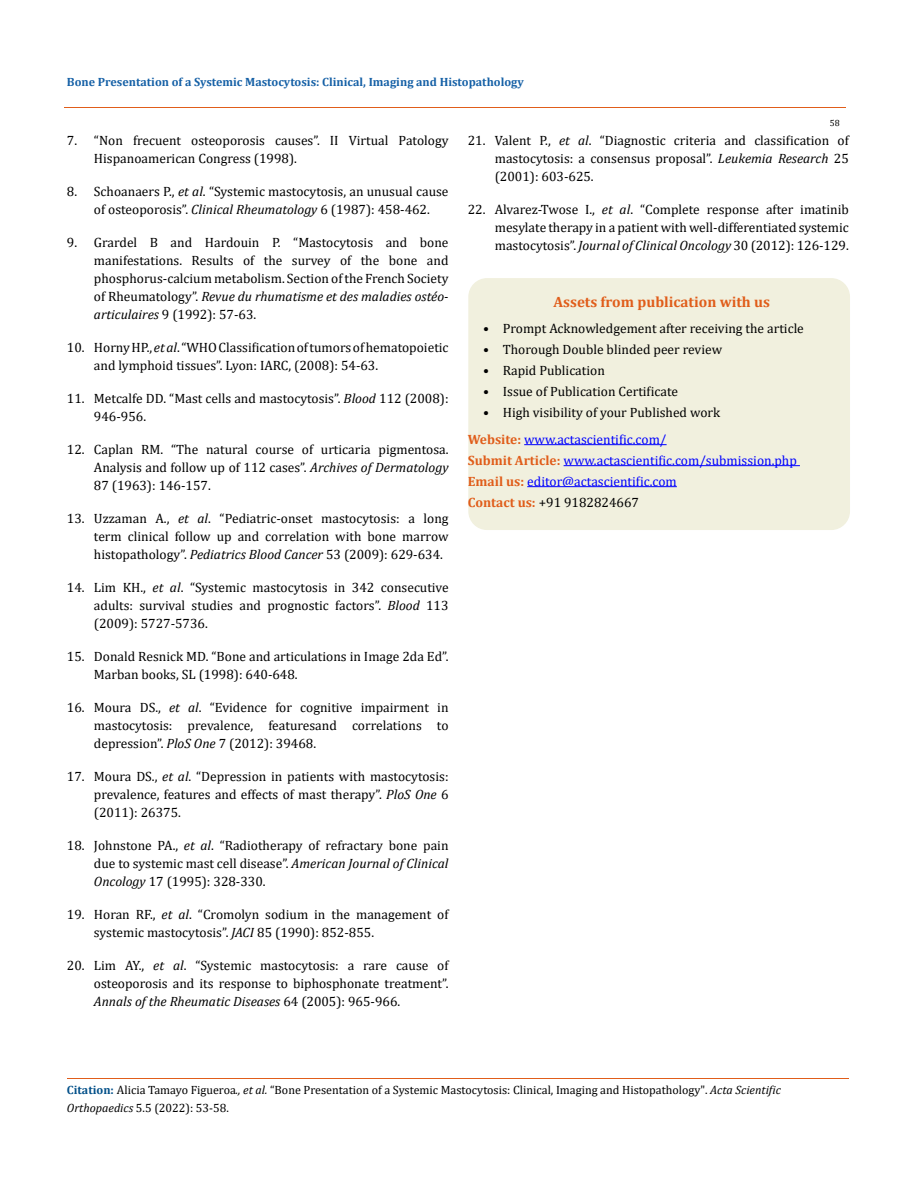
<style>
.page{position:relative;width:917px;height:1188px;background:#fff}
.page>*{position:absolute;margin:0;border:0;box-sizing:border-box;transform-origin:0 0}
.t1{font:700 15px "Cambria";color:#e05d1a}
.t2{font:13.5px/18px "Cambria";color:#000;text-align:justify}
.t3{font:13.5px/21px "Cambria";color:#00f}
.t4{font:12px/18px "Cambria";color:#000}
.t5{font:700 12px "Cambria";color:#1560a6}
.t6{font:9px "Cambria";color:#000}
.s1{font-style:italic}
.s2{font-weight:700;color:#e05d1a}
.s3{color:#000}
.s4{font-weight:700;color:#035089}
</style>
<div class="page">
<div style="left:469px;top:279px;width:380px;height:250px;background:#f1f0de;border-radius:18px"></div>
<div style="left:468px;top:278px;width:382px;height:252px;border:2px solid #f1f0de;border-radius:18px"></div>
<hr style="left:524px;top:444px;width:142px;height:1px;background:#00f">
<hr style="left:563px;top:465px;width:236px;height:1px;background:#00f">
<hr style="left:527px;top:486px;width:150px;height:1px;background:#00f">
<hr style="left:64px;top:108px;width:781px;height:1px;background:#e05d1a">
<hr style="left:67px;top:1078px;width:781px;height:1px;background:#e05d1a">
<p class="t5" style="left:67px;top:73px;width:458px">Bone Presentation of a Systemic Mastocytosis: Clinical, Imaging and Histopathology</p>
<p class="t6" style="left:829px;top:118px;width:11px">58</p>
<p class="t2" style="left:94px;top:132px;width:356px;text-indent:-27px">7. “Non frecuent osteoporosis causes”. II Virtual Patology<br>Hispanoamerican Congress (1998).</p>
<p class="t2" style="left:94px;top:183px;width:356px;text-indent:-27px">8. Schoanaers P., <span class="s1">et al</span>. “Systemic mastocytosis, an unusual cause of osteoporosis”. <span class="s1">Clinical Rheumatology</span> 6 (1987): 458-462.</p>
<p class="t2" style="left:94px;top:234px;width:356px;text-indent:-27px">9. Grardel B and Hardouin P. “Mastocytosis and bone manifestations. Results of the survey of the bone and phosphorus-calcium metabolism. Section of the French Society of Rheumatology”. <span class="s1">Revue du rhumatisme et des maladies ostéo&shy;articulaires</span> 9 (1992): 57-63.</p>
<p class="t2" style="left:94px;top:339px;width:356px;text-indent:-27px">10. Horny HP., <span class="s1">et al</span>. “WHO Classification of tumors of hematopoietic and lymphoid tissues”. Lyon: IARC, (2008): 54-63.</p>
<p class="t2" style="left:94px;top:390px;width:356px;text-indent:-27px">11. Metcalfe DD. “Mast cells and mastocytosis”. <span class="s1">Blood</span> 112 (2008):<br>946-956.</p>
<p class="t2" style="left:94px;top:441px;width:356px;text-indent:-27px">12. Caplan RM. “The natural course of urticaria pigmentosa.<br>Analysis and follow up of 112 cases”. <span class="s1">Archives of Dermatology </span>87 (1963): 146-157.</p>
<p class="t2" style="left:94px;top:510px;width:356px;text-indent:-27px">13. Uzzaman A., <span class="s1">et al</span>. “Pediatric-onset mastocytosis: a long term clinical follow up and correlation with bone marrow histopathology”. <span class="s1">Pediatrics Blood Cancer</span> 53 (2009): 629-634.</p>
<p class="t2" style="left:94px;top:579px;width:356px;text-indent:-27px">14. Lim KH., <span class="s1">et al</span>. “Systemic mastocytosis in 342 consecutive adults: survival studies and prognostic factors”. <span class="s1">Blood</span> 113 (2009): 5727-5736.</p>
<p class="t2" style="left:94px;top:648px;width:356px;text-indent:-27px">15. Donald Resnick MD. “Bone and articulations in Image 2da Ed”.<br>Marban books, SL (1998): 640-648.</p>
<p class="t2" style="left:94px;top:699px;width:356px;text-indent:-27px">16. Moura DS., <span class="s1">et al</span>. “Evidence for cognitive impairment in mastocytosis: prevalence, featuresand correlations to depression”. <span class="s1">PloS One</span> 7 (2012): 39468.</p>
<p class="t2" style="left:94px;top:768px;width:356px;text-indent:-27px">17. Moura DS., <span class="s1">et al</span>. “Depression in patients with mastocytosis: prevalence, features and effects of mast therapy”. <span class="s1">PloS One</span> 6 (2011): 26375.</p>
<p class="t2" style="left:94px;top:837px;width:356px;text-indent:-27px">18. Johnstone PA., <span class="s1">et al</span>. “Radiotherapy of refractary bone pain due to systemic mast cell disease”. <span class="s1">American Journal of Clinical Oncology</span> 17 (1995): 328-330.</p>
<p class="t2" style="left:94px;top:906px;width:356px;text-indent:-27px">19. Horan RF., <span class="s1">et al</span>. “Cromolyn sodium in the management of systemic mastocytosis”. <span class="s1">JACI</span> 85 (1990): 852-855.</p>
<p class="t2" style="left:94px;top:957px;width:356px;text-indent:-27px">20. Lim AY., <span class="s1">et al</span>. “Systemic mastocytosis: a rare cause of osteoporosis and its response to biphosphonate treatment”.<br><span class="s1">Annals of the Rheumatic Diseases</span> 64 (2005): 965-966.</p>
<p class="t2" style="left:495px;top:132px;width:355px;text-indent:-27px">21. Valent P., <span class="s1">et al</span>. “Diagnostic criteria and classification of mastocytosis: a consensus proposal”. <span class="s1">Leukemia Research</span> 25 (2001): 603-625.</p>
<p class="t2" style="left:495px;top:200px;width:355px;text-indent:-27px">22. Alvarez-Twose I., <span class="s1">et al</span>. “Complete response after imatinib mesylate therapy in a patient with well-differentiated systemic mastocytosis”. <span class="s1">Journal of Clinical Oncology</span> 30 (2012): 126-129.</p>
<p class="t1" style="left:553px;top:291px;width:218px">Assets from publication with us</p>
<p class="t2" style="left:483px;top:319px;width:322px">• Prompt Acknowledgement after receiving the article</p>
<p class="t2" style="left:483px;top:340px;width:240px">• Thorough Double blinded peer review</p>
<p class="t2" style="left:483px;top:361px;width:123px">• Rapid Publication</p>
<p class="t2" style="left:483px;top:382px;width:196px">• Issue of Publication Certificate</p>
<p class="t2" style="left:483px;top:403px;width:238px">• High visibility of your Published work</p>
<p class="t3" style="left:468px;top:429px;width:330px"><span class="s2">Website:</span> www.actascientific.com/<br><span class="s2">Submit Article:</span> www.actascientific.com/submission.php <span class="s2">Email us:</span> editor@actascientific.com<br><span class="s2">Contact us:</span> <span class="s3">+91 9182824667</span></p>
<p class="t4" style="left:67px;top:1081px;width:715px"><span class="s4">Citation:</span> Alicia Tamayo Figueroa<span class="s1">., et al.</span> “Bone Presentation of a Systemic Mastocytosis: Clinical, Imaging and Histopathology". <span class="s1">Acta Scientific<br>Orthopaedics</span> 5.5 (2022): 53-58.</p>
</div>
